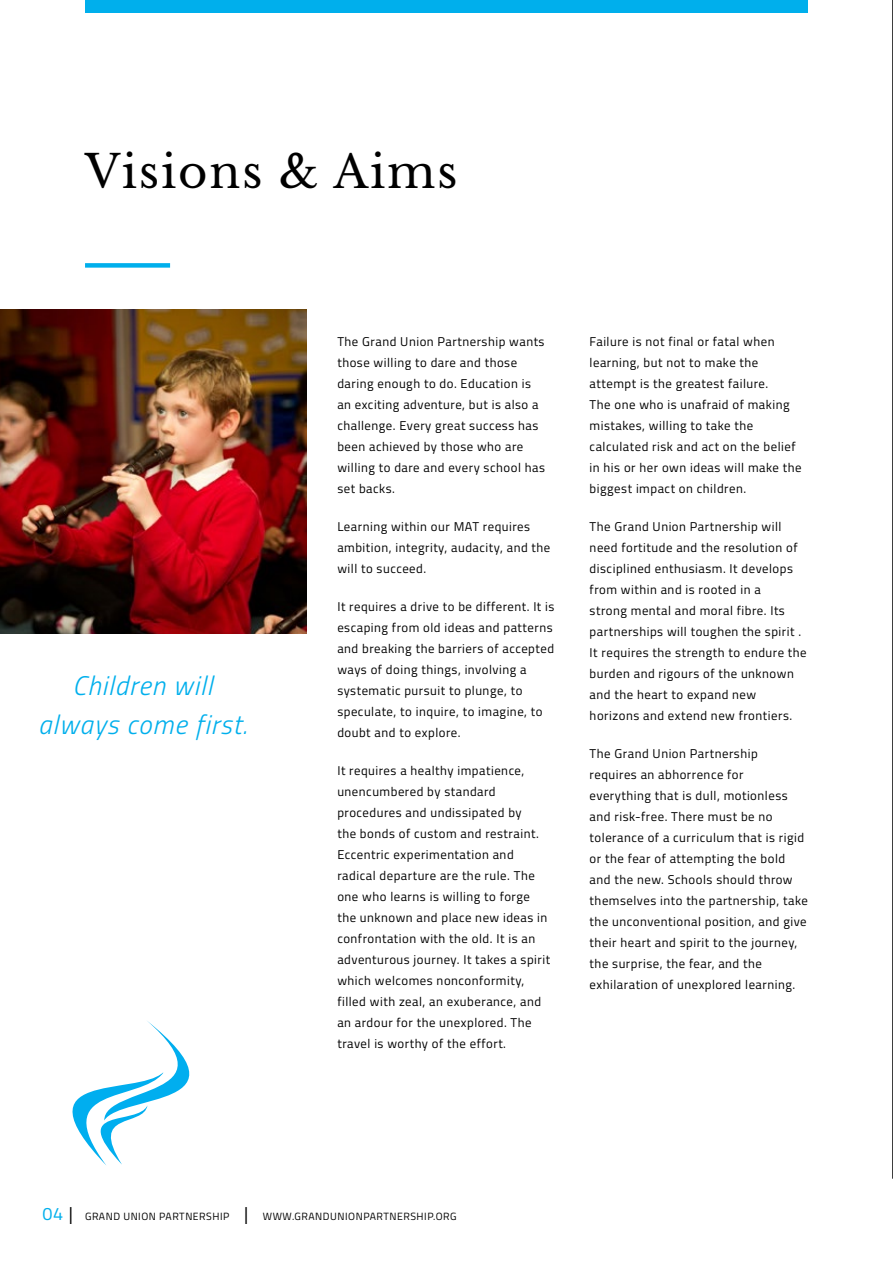
<style>
.page{position:relative;width:893px;height:1263px;background:#fff}
.page>*{position:absolute;margin:0;border:0;box-sizing:border-box;transform-origin:0 0}
.t1{font:45px "Libre Baskerville";letter-spacing:.04em;color:#000}
.t2{font:italic 300 27px/39px "Titillium Web";letter-spacing:.04em;color:#00afec;text-align:center}
.t3{font:12.75px/21px "Titillium Web";letter-spacing:.04em;color:#000}
.t4{font:10.5px "Titillium Web";letter-spacing:.05em;color:#000}
.s1{font-size:18px;color:#00afec}
.s2{font-size:18px}
</style>
<div class="page">
<svg style="left:892px;top:0;width:1px;height:1179px"></svg>
<img style="left:0;top:310px;width:306px;height:323px">
<div style="left:85px;top:263px;width:85px;height:5px;background:#00afec"></div>
<svg style="left:73px;top:1021px;width:116px;height:144px"></svg>
<div style="left:85px;top:0;width:723px;height:13px;background:#00afec"></div>
<h1 class="t1" style="left:85px;top:145px;width:374px">Visions &amp; Aims</h1>
<h2 class="t2" style="left:38px;top:665px;width:211px">Children will always come first.</h2>
<p class="t3" style="left:337px;top:330px;width:209px">The Grand Union Partnership wants those willing to dare and those daring enough to do. Education is an exciting adventure, but is also a challenge. Every great success has been achieved by those who are willing to dare and every school has set backs.</p>
<p class="t3" style="left:337px;top:515px;width:215px">Learning within our MAT requires ambition, integrity, audacity, and the will to succeed.</p>
<p class="t3" style="left:337px;top:595px;width:219px">It requires a drive to be different. It is escaping from old ideas and patterns and breaking the barriers of accepted ways of doing things, involving a systematic pursuit to plunge, to speculate, to inquire, to imagine, to doubt and to explore.</p>
<p class="t3" style="left:337px;top:759px;width:214px">It requires a healthy impatience, unencumbered by standard procedures and undissipated by<br>the bonds of custom and restraint.<br>Eccentric experimentation and radical departure are the rule. The one who learns is willing to forge the unknown and place new ideas in confrontation with the old. It is an adventurous journey. It takes a spirit which welcomes nonconformity, filled with zeal, an exuberance, and an ardour for the unexplored. The travel is worthy of the effort.</p>
<p class="t3" style="left:590px;top:330px;width:213px">Failure is not final or fatal when learning, but not to make the attempt is the greatest failure.<br>The one who is unafraid of making mistakes, willing to take the calculated risk and act on the belief in his or her own ideas will make the biggest impact on children.</p>
<p class="t3" style="left:590px;top:515px;width:219px">The Grand Union Partnership will need fortitude and the resolution of disciplined enthusiasm. It develops from within and is rooted in a<br>strong mental and moral fibre. Its partnerships will toughen the spirit .<br>It requires the strength to endure the burden and rigours of the unknown and the heart to expand new horizons and extend new frontiers.</p>
<p class="t3" style="left:590px;top:742px;width:220px">The Grand Union Partnership requires an abhorrence for everything that is dull, motionless and risk-free. There must be no tolerance of a curriculum that is rigid or the fear of attempting the bold and the new. Schools should throw themselves into the partnership, take the unconventional position, and give their heart and spirit to the journey, the surprise, the fear, and the exhilaration of unexplored learning.</p>
<p class="t4" style="left:43px;top:1209px;width:416px"><span class="s1">04</span> <span class="s2">|</span> GRAND UNION PARTNERSHIP <span class="s2">|</span> WWW.GRANDUNIONPARTNERSHIP.ORG</p>
</div>
